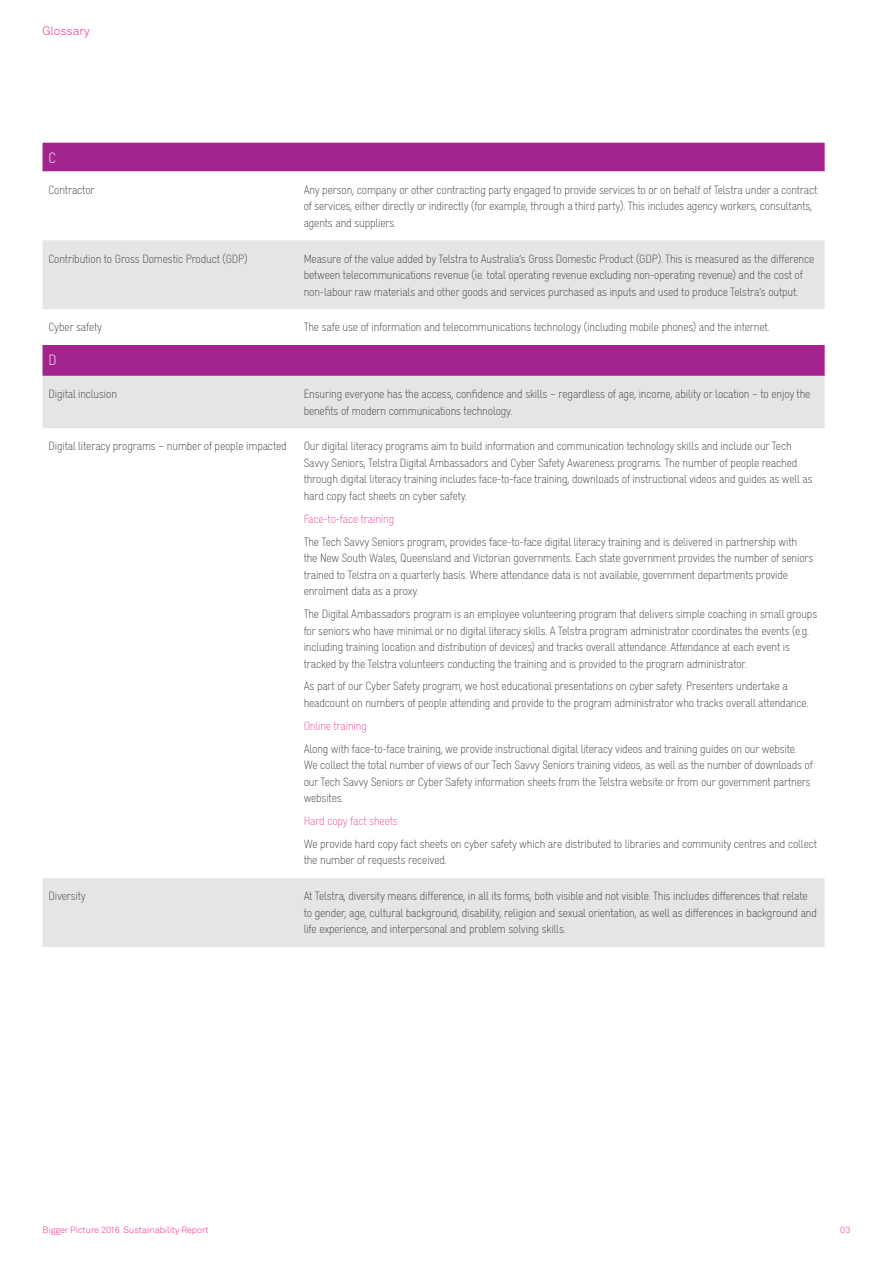
<style>
.page{position:relative;width:893px;height:1263px;background:#fff}
.page>*{position:absolute;margin:0;border:0;box-sizing:border-box;transform-origin:0 0}
._02-Body_Copy_1{font:300 15px "Telstra Gravur";color:#fff}
._02-Body_Copy_1-2{font:300 12px/16.5px "Telstra Gravur";letter-spacing:-.01em;color:#414042}
._02-Body_Copy_1-3{font:300 12px "Telstra Gravur";letter-spacing:-.01em;color:#ee4b9b}
.t1{font:300 12px "Akkurat";color:#ed2891}
.t2{font:300 9px "Akkurat";letter-spacing:-.005em;color:#ed2891}
</style>
<div class="page">
<div style="left:43px;top:143px;width:782px;height:29px;background:#a3238f"></div>
<svg style="left:43px;top:240px;width:782px;height:707px"></svg>
<p class="t1" style="left:43px;top:24px;width:49px">Glossary</p>
<p class="_02-Body_Copy_1" style="left:49px;top:148px;width:9px">C</p>
<p class="_02-Body_Copy_1-2" style="left:49px;top:181px;width:48px">Contractor</p>
<p class="_02-Body_Copy_1-2" style="left:304px;top:181px;width:515px">Any person, company or other contracting party engaged to provide services to or on behalf of Telstra under a contract of services, either directly or indirectly (for example, through a third party). This includes agency workers, consultants, agents and suppliers.</p>
<p class="_02-Body_Copy_1-2" style="left:49px;top:250px;width:201px">Contribution to Gross Domestic Product (GDP)</p>
<p class="_02-Body_Copy_1-2" style="left:304px;top:250px;width:512px">Measure of the value added by Telstra to Australia’s Gross Domestic Product (GDP). This is measured as the difference between telecommunications revenue (ie. total operating revenue excluding non-operating revenue) and the cost of non-labour raw materials and other goods and services purchased as inputs and used to produce Telstra’s output.</p>
<p class="_02-Body_Copy_1-2" style="left:49px;top:319px;width:55px">Cyber safety</p>
<p class="_02-Body_Copy_1-2" style="left:304px;top:319px;width:467px">The safe use of information and telecommunications technology (including mobile phones) and the internet.</p>
<p class="_02-Body_Copy_1" style="left:49px;top:351px;width:10px">D</p>
<p class="_02-Body_Copy_1-2" style="left:49px;top:385px;width:70px">Digital inclusion</p>
<p class="_02-Body_Copy_1-2" style="left:304px;top:385px;width:508px">Ensuring everyone has the access, confidence and skills – regardless of age, income, ability or location – to enjoy the benefits of modern communications technology.</p>
<p class="_02-Body_Copy_1-2" style="left:49px;top:438px;width:240px">Digital literacy programs – number of people impacted</p>
<p class="_02-Body_Copy_1-2" style="left:304px;top:438px;width:510px">Our digital literacy programs aim to build information and communication technology skills and include our Tech Savvy Seniors, Telstra Digital Ambassadors and Cyber Safety Awareness programs. The number of people reached through digital literacy training includes face-to-face training, downloads of instructional videos and guides as well as hard copy fact sheets on cyber safety.</p>
<p class="_02-Body_Copy_1-3" style="left:304px;top:511px;width:92px">Face-to-face training</p>
<p class="_02-Body_Copy_1-2" style="left:304px;top:533px;width:511px">The Tech Savvy Seniors program, provides face-to-face digital literacy training and is delivered in partnership with the New South Wales, Queensland and Victorian governments. Each state government provides the number of seniors trained to Telstra on a quarterly basis. Where attendance data is not available, government departments provide enrolment data as a proxy.</p>
<p class="_02-Body_Copy_1-2" style="left:304px;top:605px;width:515px">The Digital Ambassadors program is an employee volunteering program that delivers simple coaching in small groups for seniors who have minimal or no digital literacy skills. A Telstra program administrator coordinates the events (e.g. including training location and distribution of devices) and tracks overall attendance. Attendance at each event is tracked by the Telstra volunteers conducting the training and is provided to the program administrator.</p>
<p class="_02-Body_Copy_1-2" style="left:304px;top:678px;width:506px">As part of our Cyber Safety program, we host educational presentations on cyber safety. Presenters undertake a headcount on numbers of people attending and provide to the program administrator who tracks overall attendance.</p>
<p class="_02-Body_Copy_1-3" style="left:304px;top:718px;width:65px">Online training</p>
<p class="_02-Body_Copy_1-2" style="left:304px;top:740px;width:511px">Along with face-to-face training, we provide instructional digital literacy videos and training guides on our website.<br>We collect the total number of views of our Tech Savvy Seniors training videos, as well as the number of downloads of our Tech Savvy Seniors or Cyber Safety information sheets from the Telstra website or from our government partners websites.</p>
<p class="_02-Body_Copy_1-3" style="left:304px;top:813px;width:96px">Hard copy fact sheets</p>
<p class="_02-Body_Copy_1-2" style="left:304px;top:835px;width:515px">We provide hard copy fact sheets on cyber safety which are distributed to libraries and community centres and collect the number of requests received.</p>
<p class="_02-Body_Copy_1-2" style="left:49px;top:887px;width:39px">Diversity</p>
<p class="_02-Body_Copy_1-2" style="left:304px;top:887px;width:515px">At Telstra, diversity means difference, in all its forms, both visible and not visible. This includes differences that relate to gender, age, cultural background, disability, religion and sexual orientation, as well as differences in background and life experience, and interpersonal and problem solving skills.</p>
<p class="t2" style="left:43px;top:1225px;width:168px">Bigger Picture 2016 Sustainability Report</p>
<p class="t2" style="left:840px;top:1225px;width:12px">03</p>
</div>
